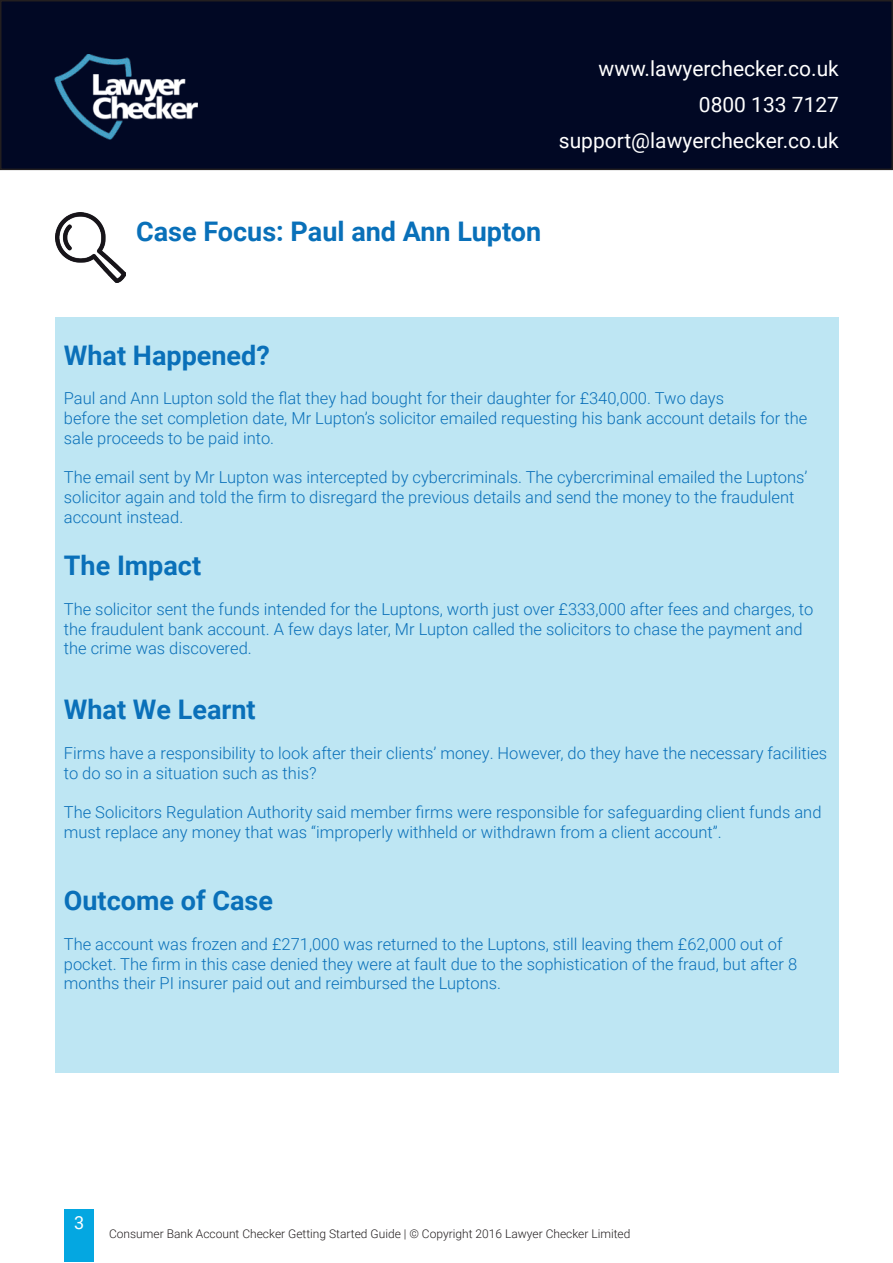
<style>
.page{position:relative;width:893px;height:1263px;background:#fff}
.page>*{position:absolute;margin:0;border:0;box-sizing:border-box;transform-origin:0 0}
.t1{font:700 27px "Roboto";color:#0a70b9}
.t2{font:700 27px "Roboto";color:#0970b9}
.t3{font:21px/36px "Roboto";color:#fff;text-align:right}
.t4{font:18px "Roboto";color:#fff}
.t5{font:300 16.5px/19.8px "Roboto";color:#0a70b9}
.t6{font:300 12px "Roboto";color:#231f20}
</style>
<div class="page">
<div style="left:65px;top:1210px;width:29px;height:52px;background:#04a7e1"></div>
<div style="left:3px;top:3px;width:887px;height:164px;background:#010824"></div>
<div style="left:0;top:0;width:893px;height:170px;border:2px solid #231f20"></div>
<img style="left:54px;top:54px;width:143px;height:85px">
<img style="left:56px;top:213px;width:69px;height:69px">
<p class="t3" style="left:559px;top:50px;width:282px">www.lawyerchecker.co.uk<br>0800 133 7127 support@lawyerchecker.co.uk</p>
<h1 class="t2" style="left:136px;top:212px;width:407px">Case Focus: Paul and Ann Lupton</h1>
<h1 class="t1" style="left:64px;top:336px;width:208px">What Happened?</h1>
<p class="t5" style="left:64px;top:388px;width:745px">Paul and Ann Lupton sold the flat they had bought for their daughter for £340,000. Two days<br>before the set completion date, Mr Lupton’s solicitor emailed requesting his bank account details for the sale proceeds to be paid into.</p>
<p class="t5" style="left:64px;top:467px;width:745px">The email sent by Mr Lupton was intercepted by cybercriminals. The cybercriminal emailed the Luptons’ solicitor again and told the firm to disregard the previous details and send the money to the fraudulent account instead.</p>
<h1 class="t1" style="left:64px;top:547px;width:139px">The Impact</h1>
<p class="t5" style="left:64px;top:598px;width:751px">The solicitor sent the funds intended for the Luptons, worth just over £333,000 after fees and charges, to the fraudulent bank account. A few days later, Mr Lupton called the solicitors to chase the payment and the crime was discovered.</p>
<h1 class="t1" style="left:64px;top:691px;width:193px">What We Learnt</h1>
<p class="t5" style="left:64px;top:742px;width:765px">Firms have a responsibility to look after their clients’ money. However, do they have the necessary facilities to do so in a situation such as this?</p>
<p class="t5" style="left:64px;top:802px;width:759px">The Solicitors Regulation Authority said member firms were responsible for safeguarding client funds and must replace any money that was “improperly withheld or withdrawn from a client account”.</p>
<h1 class="t1" style="left:64px;top:881px;width:211px">Outcome of Case</h1>
<p class="t5" style="left:64px;top:933px;width:735px">The account was frozen and £271,000 was returned to the Luptons, still leaving them £62,000 out of pocket. The firm in this case denied they were at fault due to the sophistication of the fraud, but after 8 months their PI insurer paid out and reimbursed the Luptons.</p>
<p class="t4" style="left:74px;top:1209px;width:12px">3</p>
<p class="t6" style="left:109px;top:1225px;width:523px">Consumer Bank Account Checker Getting Started Guide | © Copyright 2016 Lawyer Checker Limited</p>
</div>
